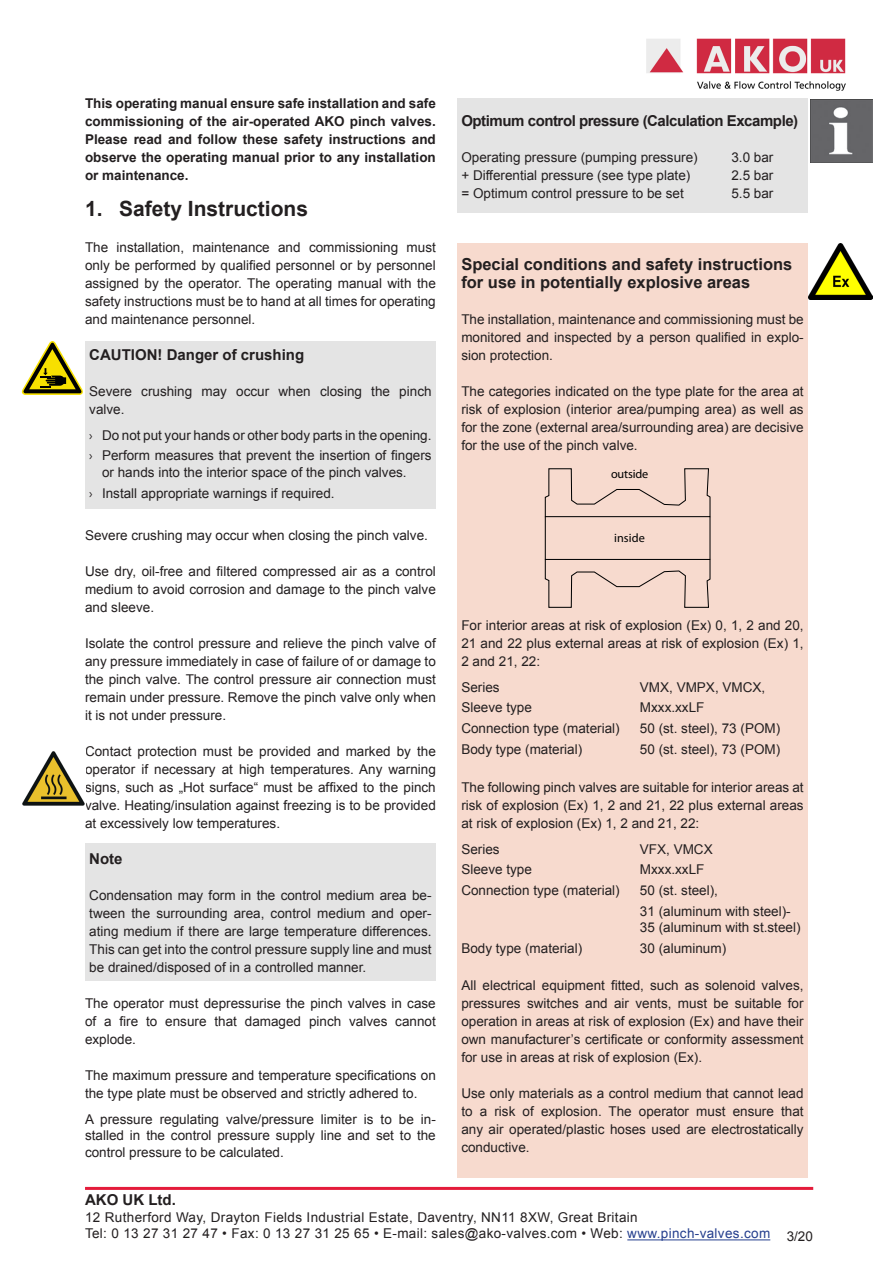
<style>
.page{position:relative;width:893px;height:1263px;background:#fff}
.page>*{position:absolute;margin:0;border:0;box-sizing:border-box;transform-origin:0 0}
.t1{font:700 21px "Arial";color:#231f20}
.t2{font:700 16.5px/18px "Arial";color:#231f20}
.t3{font:700 15px "Arial";letter-spacing:-.03em;color:#231f20}
.t4{font:700 15px "Arial";color:#231f20}
.t5{font:13.5px/18px "Arial";color:#231f20;text-align:justify}
.t6{font:700 13.5px/18px "Arial";color:#231f20;text-align:justify}
.t7{font:13.5px/16.5px "Arial";letter-spacing:.025em;color:#231f20}
.t8{font:12.3px "Myriad Pro";letter-spacing:-.01em;color:#000}
.s1{font-family:"Myriad Pro"}
.s2{color:#253f8e}
</style>
<div class="page">
<hr style="left:627px;top:1239px;width:143px;height:1px;background:#253f8e">
<hr style="left:85px;top:1187px;width:728px;height:3px;background:#e41c3b">
<img style="left:646px;top:38px;width:200px;height:53px">
<div style="left:457px;top:243px;width:351px;height:935px;background:#f7dace"></div>
<svg style="left:544px;top:558px;width:167px;height:50px"></svg>
<svg style="left:544px;top:468px;width:167px;height:50px"></svg>
<hr style="left:545px;top:517px;width:1px;height:42px;background:#000">
<hr style="left:709px;top:517px;width:1px;height:42px;background:#000">
<img style="left:809px;top:244px;width:63px;height:55px">
<div style="left:457px;top:98px;width:351px;height:115px;background:#e4e4e4"></div>
<div style="left:85px;top:844px;width:351px;height:137px;background:#e4e4e4"></div>
<img style="left:810px;top:100px;width:62px;height:62px">
<div style="left:85px;top:341px;width:351px;height:168px;background:#e4e4e4"></div>
<svg style="left:21px;top:341px;width:62px;height:54px"></svg>
<img style="left:22px;top:751px;width:63px;height:55px">
<p class="t6" style="left:85px;top:94px;width:352px">This operating manual ensure safe installation and safe commissioning of the air-operated AKO pinch valves.<br>Please read and follow these safety instructions and observe the operating manual prior to any installation or maintenance.</p>
<h1 class="t1" style="left:85px;top:194px;width:225px">1. Safety Instructions</h1>
<p class="t5" style="left:85px;top:238px;width:352px">The installation, maintenance and commissioning must only be performed by qualified personnel or by personnel assigned by the operator. The operating manual with the safety instructions must be to hand at all times for operating and maintenance personnel.</p>
<p class="t4" style="left:89px;top:344px;width:217px">CAUTION! Danger of crushing</p>
<p class="t5" style="left:89px;top:382px;width:344px">Severe crushing may occur when closing the pinch valve.</p>
<p class="t5" style="left:89px;top:424px;width:344px;line-height:20.7px"><span class="s1">›</span> Do not put your hands or other body parts in the opening. <span class="s1">›</span> Perform measures that prevent the insertion of fingers</p>
<p class="t5" style="left:89px;top:462px;width:319px;line-height:20.7px;text-indent:13px">or hands into the interior space of the pinch valves. <span class="s1">›</span> Install appropriate warnings if required.</p>
<p class="t5" style="left:85px;top:526px;width:344px">Severe crushing may occur when closing the pinch valve.</p>
<p class="t5" style="left:85px;top:562px;width:352px">Use dry, oil-free and filtered compressed air as a control medium to avoid corrosion and damage to the pinch valve and sleeve.</p>
<p class="t5" style="left:85px;top:634px;width:352px">Isolate the control pressure and relieve the pinch valve of any pressure immediately in case of failure of or damage to the pinch valve. The control pressure air connection must remain under pressure. Remove the pinch valve only when it is not under pressure.</p>
<p class="t5" style="left:85px;top:742px;width:352px">Contact protection must be provided and marked by the operator if necessary at high temperatures. Any warning signs, such as „Hot surface“ must be affixed to the pinch valve. Heating/insulation against freezing is to be provided at excessively low temperatures.</p>
<p class="t3" style="left:89px;top:848px;width:35px">Note</p>
<p class="t5" style="left:89px;top:886px;width:344px">Condensation may form in the control medium area be&shy;tween the surrounding area, control medium and oper&shy;ating medium if there are large temperature differences.<br>This can get into the control pressure supply line and must be drained/disposed of in a controlled manner.</p>
<p class="t5" style="left:85px;top:994px;width:352px">The operator must depressurise the pinch valves in case of a fire to ensure that damaged pinch valves cannot explode.</p>
<p class="t5" style="left:85px;top:1066px;width:352px">The maximum pressure and temperature specifications on the type plate must be observed and strictly adhered to.</p>
<p class="t5" style="left:85px;top:1110px;width:352px;line-height:16.5px">A pressure regulating valve/pressure limiter is to be in&shy;stalled in the control pressure supply line and set to the control pressure to be calculated.</p>
<p class="t3" style="left:461px;top:110px;width:338px">Optimum control pressure (Calculation Excample)</p>
<p class="t5" style="left:461px;top:148px;width:238px">Operating pressure (pumping pressure)</p>
<p class="t5" style="left:731px;top:148px;width:44px">3.0 bar</p>
<p class="t5" style="left:461px;top:166px;width:230px">+ Differential pressure (see type plate)</p>
<p class="t5" style="left:731px;top:166px;width:44px">2.5 bar</p>
<p class="t5" style="left:461px;top:184px;width:224px">= Optimum control pressure to be set</p>
<p class="t5" style="left:731px;top:184px;width:44px">5.5 bar</p>
<p class="t2" style="left:461px;top:255px;width:333px">Special conditions and safety instructions for use in potentially explosive areas</p>
<p class="t5" style="left:461px;top:310px;width:344px">The installation, maintenance and commissioning must be monitored and inspected by a person qualified in explo&shy;sion protection.</p>
<p class="t5" style="left:461px;top:382px;width:344px">The categories indicated on the type plate for the area at risk of explosion (interior area/pumping area) as well as for the zone (external area/surrounding area) are decisive for the use of the pinch valve.</p>
<p class="t8" style="left:611px;top:466px;width:39px">outside</p>
<p class="t8" style="left:614px;top:530px;width:32px">inside</p>
<p class="t5" style="left:461px;top:616px;width:344px">For interior areas at risk of explosion (Ex) 0, 1, 2 and 20, 21 and 22 plus external areas at risk of explosion (Ex) 1, 2 and 21, 22:</p>
<p class="t5" style="left:461px;top:678px;width:40px">Series</p>
<p class="t5" style="left:640px;top:678px;width:127px">VMX, VMPX, VMCX,</p>
<p class="t5" style="left:461px;top:698px;width:72px">Sleeve type</p>
<p class="t5" style="left:640px;top:698px;width:66px">Mxxx.xxLF</p>
<p class="t5" style="left:461px;top:719px;width:160px">Connection type (material)</p>
<p class="t5" style="left:640px;top:719px;width:142px">50 (st. steel), 73 (POM)</p>
<p class="t5" style="left:461px;top:740px;width:122px">Body type (material)</p>
<p class="t5" style="left:640px;top:740px;width:142px">50 (st. steel), 73 (POM)</p>
<p class="t5" style="left:461px;top:778px;width:344px">The following pinch valves are suitable for interior areas at risk of explosion (Ex) 1, 2 and 21, 22 plus external areas at risk of explosion (Ex) 1, 2 and 21, 22:</p>
<p class="t5" style="left:461px;top:840px;width:40px">Series</p>
<p class="t5" style="left:640px;top:840px;width:74px">VFX, VMCX</p>
<p class="t5" style="left:461px;top:860px;width:72px">Sleeve type</p>
<p class="t5" style="left:640px;top:860px;width:66px">Mxxx.xxLF</p>
<p class="t5" style="left:461px;top:881px;width:160px">Connection type (material)</p>
<p class="t5" style="left:640px;top:880px;width:152px;line-height:20.7px">50 (st. steel),<br>31 (aluminum with steel)-</p>
<p class="t5" style="left:640px;top:918px;width:162px">35 (aluminum with st.steel)</p>
<p class="t5" style="left:461px;top:939px;width:122px">Body type (material)</p>
<p class="t5" style="left:640px;top:939px;width:88px">30 (aluminum)</p>
<p class="t5" style="left:461px;top:976px;width:344px">All electrical equipment fitted, such as solenoid valves, pressures switches and air vents, must be suitable for operation in areas at risk of explosion (Ex) and have their own manufacturer’s certificate or conformity assessment for use in areas at risk of explosion (Ex).</p>
<p class="t5" style="left:461px;top:1084px;width:344px">Use only materials as a control medium that cannot lead to a risk of explosion. The operator must ensure that any air operated/plastic hoses used are electrostatically conductive.</p>
<p class="t3" style="left:85px;top:1189px;width:92px">AKO UK Ltd.</p>
<p class="t7" style="left:85px;top:1209px;width:729px">12 Rutherford Way, Drayton Fields Industrial Estate, Daventry, NN11 8XW, Great Britain<br>Tel: 0 13 27 31 27 47 • Fax: 0 13 27 31 25 65 • E-mail: sales@ako-valves.com • Web: <span class="s2">www.pinch-valves.com</span> 3/20</p>
</div>
